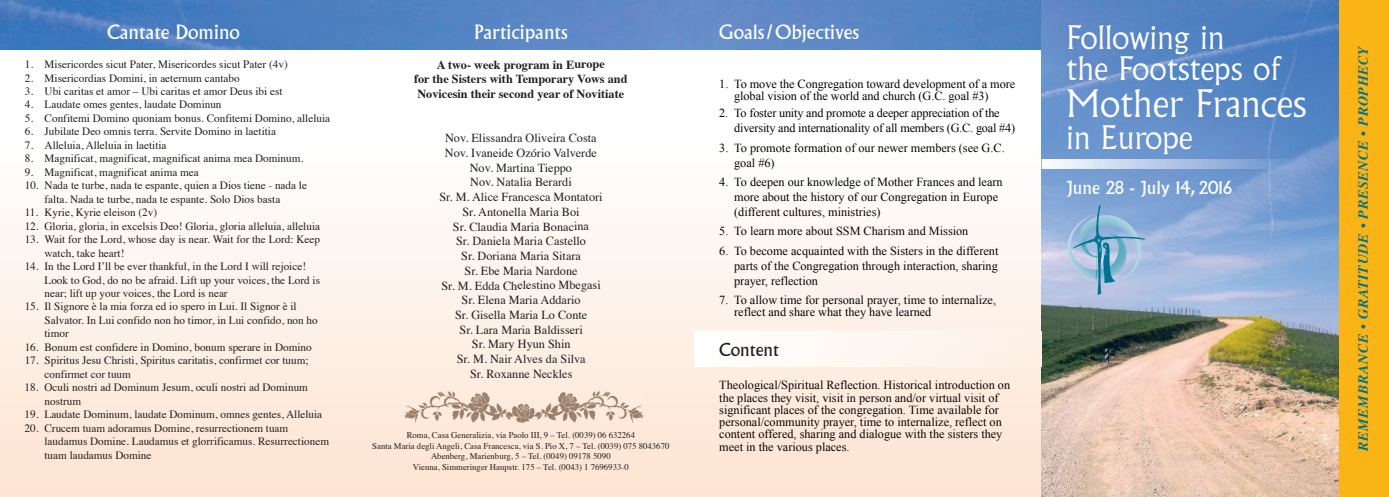
<style>
.page{position:relative;width:1389px;height:497px;background:#fff}
.page>*{position:absolute;margin:0;border:0;box-sizing:border-box;transform-origin:0 0}
.t1{font:300 36.75px "Albertus MT Std";color:#fff}
.t2{font:300 31.5px/31.5px "Albertus MT Std";color:#fff}
.t3{font:19.25px "Albertus MT Std";color:#fff}
.t4{font:17.5px "Albertus MT Std";color:#fff}
.t5{font:17.5px "Albertus MT Std";color:#231f20}
.t6{font:italic 700 14px "Times";letter-spacing:.05em;color:#00718c}
.t7{font:12.25px/12.2px "Times New Roman";color:#070504}
.t8{font:12.25px/14.7px "Times";color:#231f20;text-align:center}
.t9{font:700 12.25px/14.7px "Times";color:#231f20;text-align:center}
.t10{font:11.2px/13.5px "Times";color:#231f20}
.t11{font:8.75px/10.5px "Times";color:#231f20;text-align:center}
</style>
<div class="page">
<div style="left:0;top:149px;width:347px;height:347px;background:linear-gradient(to bottom,#fefefe,#fee4d2)"></div>
<div style="left:347px;top:149px;width:347px;height:347px;background:linear-gradient(to bottom,#fefefe,#fee4d2)"></div>
<svg style="left:694px;top:149px;width:348px;height:347px"></svg>
<img style="left:0;top:0;width:1042px;height:50px">
<img style="left:1042px;top:0;width:297px;height:496px">
<div style="left:1339px;top:0;width:50px;height:496px;background:#fbb416"></div>
<svg style="left:1062px;top:204px;width:88px;height:91px;background:#93b6d6"></svg>
<img style="left:1042px;top:159px;width:268px;height:10px">
<img style="left:694px;top:331px;width:348px;height:34px">
<img style="left:402px;top:386px;width:242px;height:38px">
<h3 class="t3" style="left:107px;top:25px;width:134px">Cantate Domino</h3>
<h3 class="t3" style="left:474px;top:25px;width:95px">Participants</h3>
<p class="t10" style="left:25px;top:58px;width:264px">1. Misericordes sicut Pater, Misericordes sicut Pater (4v)</p>
<p class="t10" style="left:25px;top:72px;width:216px">2. Misericordias Domini, in aeternum cantabo</p>
<p class="t10" style="left:25px;top:85px;width:259px">3. Ubi caritas et amor – Ubi caritas et amor Deus ibi est</p>
<p class="t10" style="left:25px;top:99px;width:198px">4. Laudate omes gentes, laudate Dominun</p>
<p class="t10" style="left:25px;top:112px;width:307px">5. Confitemi Domino quoniam bonus. Confitemi Domino, alleluia</p>
<p class="t10" style="left:25px;top:126px;width:253px">6. Jubilate Deo omnis terra. Servite Domino in laetitia</p>
<p class="t10" style="left:25px;top:139px;width:143px">7. Alleluia, Alleluia in laetitia</p>
<p class="t10" style="left:25px;top:152px;width:280px">8. Magnificat, magnificat, magnificat anima mea Dominum.</p>
<p class="t10" style="left:25px;top:166px;width:176px">9. Magnificat, magnificat anima mea</p>
<p class="t10" style="left:45px;top:179px;width:264px;text-indent:-20px">10. Nada te turbe, nada te espante, quien a Dios tiene - nada le falta. Nada te turbe, nada te espante. Solo Dios basta</p>
<p class="t10" style="left:25px;top:206px;width:134px">11. Kyrie, Kyrie eleison (2v)</p>
<p class="t10" style="left:25px;top:220px;width:297px">12. Gloria, gloria, in excelsis Deo! Gloria, gloria alleluia, alleluia</p>
<p class="t10" style="left:45px;top:233px;width:277px;text-indent:-20px">13. Wait for the Lord, whose day is near. Wait for the Lord: Keep watch, take heart!</p>
<p class="t10" style="left:45px;top:260px;width:277px;text-indent:-20px">14. In the Lord I’ll be ever thankful, in the Lord I will rejoice!<br>Look to God, do no be afraid. Lift up your voices, the Lord is near; lift up your voices, the Lord is near</p>
<p class="t10" style="left:45px;top:300px;width:275px;text-indent:-20px">15. Il Signore è la mia forza ed io spero in Lui. Il Signor è il<br>Salvator. In Lui confido non ho timor, in Lui confido, non ho timor</p>
<p class="t10" style="left:25px;top:341px;width:289px">16. Bonum est confidere in Domino, bonum sperare in Domino</p>
<p class="t10" style="left:45px;top:354px;width:266px;text-indent:-20px">17. Spiritus Jesu Christi, Spiritus caritatis, confirmet cor tuum; confirmet cor tuum</p>
<p class="t10" style="left:45px;top:381px;width:265px;text-indent:-20px">18. Oculi nostri ad Dominum Jesum, oculi nostri ad Dominum nostrum</p>
<p class="t10" style="left:25px;top:408px;width:299px">19. Laudate Dominum, laudate Dominum, omnes gentes, Alleluia</p>
<p class="t10" style="left:44px;top:421px;width:286px;text-indent:-20px">20. Crucem tuam adoramus Domine, resurrectionem tuam laudamus Domine. Laudamus et glorrificamus. Resurrectionem tuam laudamus Domine</p>
<p class="t9" style="left:414px;top:58px;width:215px">A two- week program in Europe<br>for the Sisters with Temporary Vows and<br>Novicesin their second year of Novitiate</p>
<p class="t8" style="left:439px;top:132px;width:165px">Nov. Elissandra Oliveira Costa<br>Nov. Ivaneide Ozório Valverde<br>Nov. Martina Tieppo<br>Nov. Natalia Berardi<br>Sr. M. Alice Francesca Montatori<br>Sr. Antonella Maria Boi<br>Sr. Claudia Maria Bonacina<br>Sr. Daniela Maria Castello<br>Sr. Doriana Maria Sitara<br>Sr. Ebe Maria Nardone<br>Sr. M. Edda Chelestino Mbegasi<br>Sr. Elena Maria Addario<br>Sr. Gisella Maria Lo Conte<br>Sr. Lara Maria Baldisseri<br>Sr. Mary Hyun Shin<br>Sr. M. Nair Alves da Silva<br>Sr. Roxanne Neckles</p>
<p class="t11" style="left:372px;top:430px;width:299px">Roma, Casa Generalizia, via Paolo III, 9 – Tel. (0039) 06 632264<br>Santa Maria degli Angeli, Casa Francesca, via S. Pio X, 7 – Tel. (0039) 075 8043670<br>Abenberg, Marienburg, 5 – Tel. (0049) 09178 5090<br>Vienna, Simmeringer Haupstr. 175 – Tel. (0043) 1 7696933-0</p>
<h3 class="t3" style="left:719px;top:25px;width:141px">Goals/Objectives</h3>
<p class="t7" style="left:734px;top:77px;width:283px;text-indent:-15px">1. To move the Congregation toward development of a more global vision of the world and church (G.C. goal #3)</p>
<p class="t7" style="left:734px;top:106px;width:283px;line-height:14.7px;text-indent:-15px">2. To foster unity and promote a deeper appreciation of the diversity and internationality of all members (G.C. goal #4)</p>
<p class="t7" style="left:734px;top:140px;width:272px;line-height:14.7px;text-indent:-15px">3. To promote formation of our newer members (see G.C. goal #6)</p>
<p class="t7" style="left:734px;top:174px;width:270px;line-height:14.7px;text-indent:-15px">4. To deepen our knowledge of Mother Frances and learn more about the history of our Congregation in Europe (different cultures, ministries)</p>
<p class="t7" style="left:719px;top:225px;width:251px">5. To learn more about SSM Charism and Mission</p>
<p class="t7" style="left:734px;top:243px;width:266px;line-height:14.7px;text-align:justify;text-indent:-15px">6. To become acquainted with the Sisters in the different parts of the Congregation through interaction, sharing prayer, reflection</p>
<p class="t7" style="left:734px;top:293px;width:263px;text-indent:-15px">7. To allow time for personal prayer, time to internalize, reflect and share what they have learned</p>
<h3 class="t5" style="left:719px;top:342px;width:61px">Content</h3>
<p class="t7" style="left:719px;top:378px;width:292px">Theological/Spiritual Reflection. Historical introduction on the places they visit, visit in person and/or virtual visit of significant places of the congregation. Time available for personal/community prayer, time to internalize, reflect on content offered, sharing and dialogue with the sisters they meet in the various places.</p>
<h2 class="t2" style="left:1067px;top:25px;width:216px">Following in<br>the Footsteps of</h2>
<h1 class="t1" style="left:1067px;top:89px;width:242px">Mother Frances</h1>
<h2 class="t2" style="left:1067px;top:125px;width:128px">in Europe</h2>
<h3 class="t4" style="left:1067px;top:180px;width:167px">June 28 - July 14, 2016</h3>
<p class="t6" style="left:1357px;top:450px;width:406px;rotate:-90deg">REMEMBRANCE • GRATITUDE • PRESENCE • PROPHECY</p>
</div>
